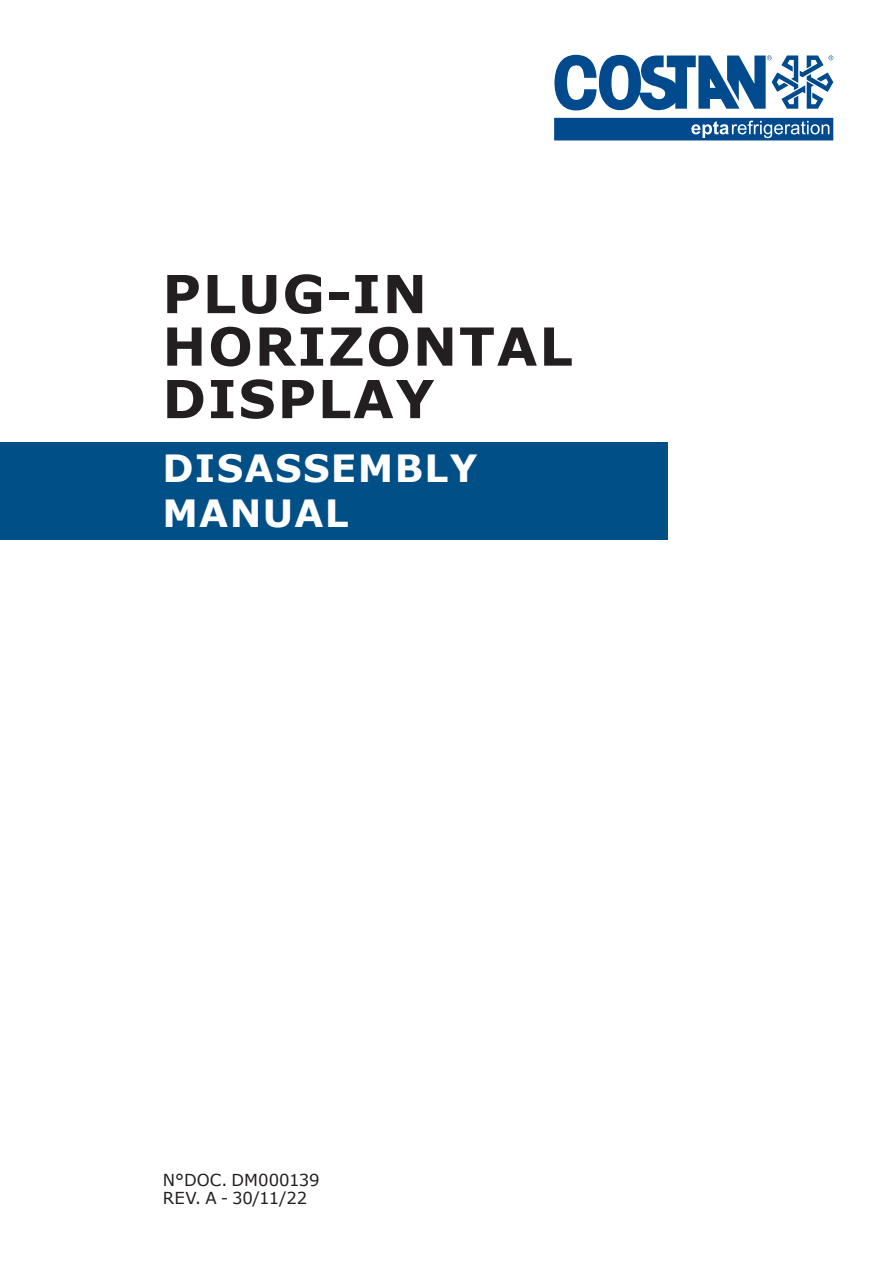
<style>
.page{position:relative;width:893px;height:1263px;background:#fff}
.page>*{position:absolute;margin:0;border:0;box-sizing:border-box;transform-origin:0 0}
.Titolo_Nome_Prodotto{font:700 52.5px/52.5px "Verdana";letter-spacing:.035em;color:#231f20}
.Titolo_Copertina{font:700 37.5px/45.8px "Verdana";letter-spacing:.035em;color:#fff}
.t1{font:16.5px/17.4px "Verdana";letter-spacing:-.005em;color:#231f20}
</style>
<div class="page">
<div style="left:0;top:442px;width:667px;height:98px;background:#014f87"></div>
<svg style="left:554px;top:55px;width:279px;height:85px"></svg>
<p class="Titolo_Nome_Prodotto" style="left:162px;top:267px;width:412px">PLUG-IN<br>HORIZONTAL<br>DISPLAY</p>
<p class="Titolo_Copertina" style="left:162px;top:444px;width:317px">DISASSEMBLY<br>MANUAL</p>
<p class="t1" style="left:163px;top:1171px;width:158px">N°DOC. DM000139<br>REV. A - 30/11/22</p>
</div>
